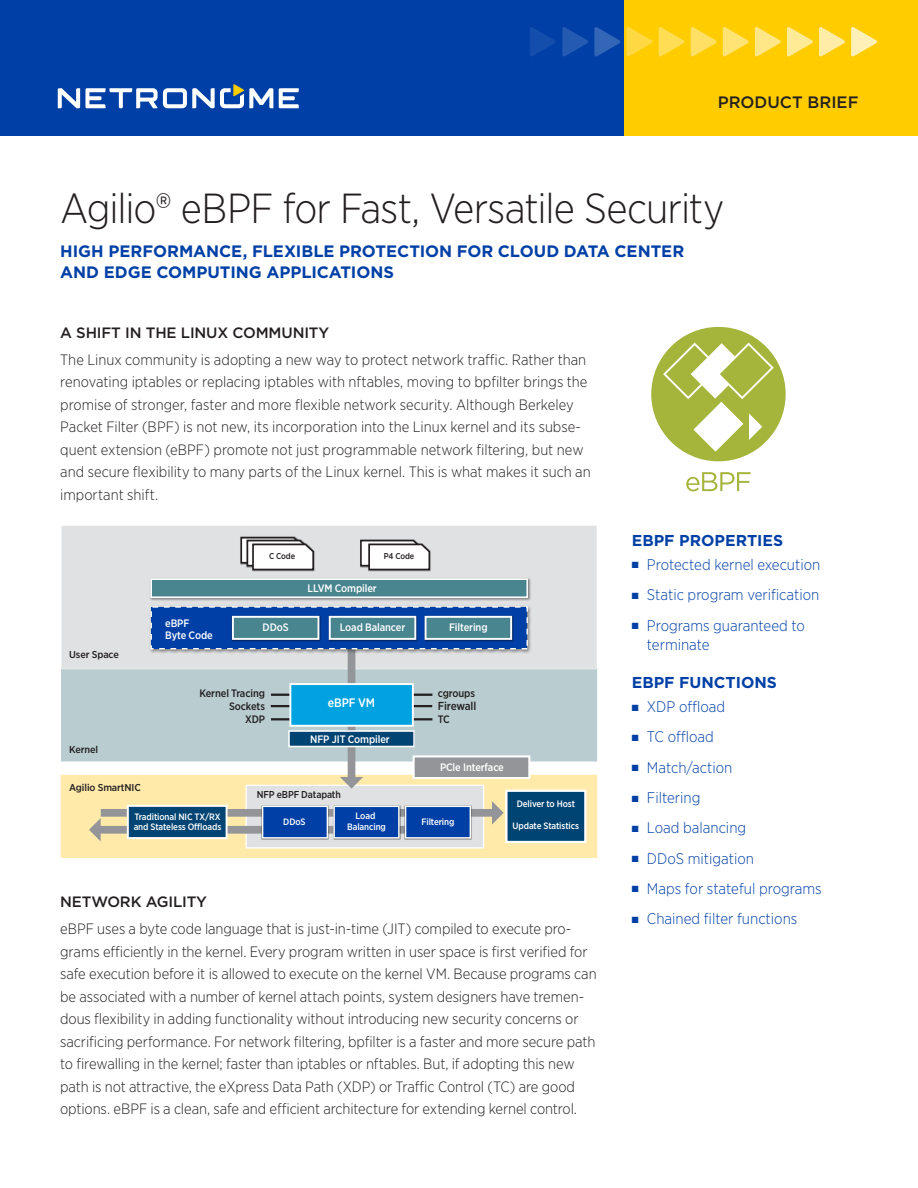
<style>
.page{position:relative;width:918px;height:1188px;background:#fff}
.page>*{position:absolute;margin:0;border:0;box-sizing:border-box;transform-origin:0 0}
._01_Title{font:300 42px "Gotham Narrow";letter-spacing:-.02em;color:#231f20}
._01_Title_Subhead{font:700 16.5px/21px "Gotham";letter-spacing:-.005em;color:#0040a6}
.t1{font:500 16.5px "Gotham";color:#231f20}
._03_Sidebar_Heading{font:700 15.75px "Gotham";color:#0040a6}
.t2{font:300 15.3px/19.5px "Gotham Narrow";color:#0040a6}
._02_Body_Text{font:300 15px/22.5px "Gotham Narrow";letter-spacing:-.005em;color:#231f20}
._02_Body_Subhead{font:500 15px "Gotham";letter-spacing:-.01em;color:#231f20}
.t3{font:500 12.3px "Gotham Narrow";color:#fff}
.t4{font:500 11.55px "Gotham Narrow";letter-spacing:-.01em;color:#231f20}
.t5{font:500 10.8px/12.3px "Gotham Narrow";letter-spacing:-.01em;color:#fff}
.t6{font:500 10.8px/12.8px "Gotham Narrow";letter-spacing:-.01em;color:#231f20;text-align:right}
.t7{font:500 10.05px "Gotham Narrow";letter-spacing:-.01em;color:#231f20;scale:1.05 1}
.t8{font:500 10.05px "Gotham Narrow";letter-spacing:-.01em;color:#231f20}
.t9{font:500 9.3px/10.8px "Gotham Narrow";letter-spacing:-.01em;color:#fff}
.t10{font:500 8.4px "Gotham Narrow";letter-spacing:-.01em;color:#231f20}
</style>
<div class="page">
<div style="left:0;top:0;width:624px;height:136px;background:#0040a6"></div>
<div style="left:624px;top:0;width:294px;height:136px;background:#fc0"></div>
<svg style="left:851px;top:27px;width:26px;height:29px"></svg>
<svg style="left:819px;top:27px;width:26px;height:29px"></svg>
<svg style="left:787px;top:27px;width:26px;height:29px"></svg>
<svg style="left:755px;top:27px;width:26px;height:29px"></svg>
<svg style="left:723px;top:27px;width:26px;height:29px"></svg>
<svg style="left:691px;top:27px;width:26px;height:29px"></svg>
<svg style="left:659px;top:27px;width:25px;height:29px"></svg>
<svg style="left:627px;top:27px;width:25px;height:29px"></svg>
<svg style="left:594px;top:27px;width:26px;height:29px"></svg>
<svg style="left:562px;top:27px;width:26px;height:29px"></svg>
<svg style="left:530px;top:27px;width:25px;height:29px"></svg>
<svg style="left:279px;top:88px;width:20px;height:20px"></svg>
<svg style="left:58px;top:84px;width:215px;height:24px"></svg>
<div style="left:61px;top:526px;width:536px;height:142px;background:#e0e1e3"></div>
<div style="left:61px;top:668px;width:537px;height:94px;background:#b9cdd1"></div>
<div style="left:60px;top:774px;width:538px;height:84px;background:#ffeaaa"></div>
<img style="left:148px;top:576px;width:384px;height:26px">
<div style="left:151px;top:579px;width:376px;height:18px;background:#48858e"></div>
<div style="left:150px;top:578px;width:378px;height:20px;border:2px solid #fff"></div>
<div style="left:414px;top:756px;width:115px;height:22px;background:#939598"></div>
<div style="left:413px;top:755px;width:117px;height:24px;border:2px solid #fff"></div>
<div style="left:348px;top:644px;width:7px;height:135px;background:#939598"></div>
<svg style="left:246px;top:777px;width:238px;height:71px;background:#e6e3da"></svg>
<div style="left:99px;top:826px;width:319px;height:8px;background:#939598"></div>
<svg style="left:89px;top:818px;width:12px;height:23px"></svg>
<div style="left:289px;top:731px;width:125px;height:16px;background:#004473"></div>
<div style="left:288px;top:730px;width:127px;height:17px;border:2px solid #fff"></div>
<img style="left:251px;top:543px;width:65px;height:29px">
<svg style="left:240px;top:536px;width:75px;height:35px"></svg>
<img style="left:367px;top:571px;width:65px;height:1px">
<svg style="left:359px;top:539px;width:73px;height:32px"></svg>
<svg style="left:414px;top:694px;width:18px;height:2px"></svg>
<svg style="left:414px;top:705px;width:18px;height:2px"></svg>
<svg style="left:414px;top:718px;width:18px;height:2px"></svg>
<svg style="left:271px;top:694px;width:18px;height:2px"></svg>
<svg style="left:271px;top:705px;width:18px;height:2px"></svg>
<svg style="left:271px;top:718px;width:18px;height:2px"></svg>
<div style="left:101px;top:809px;width:393px;height:8px;background:#939598"></div>
<svg style="left:492px;top:801px;width:12px;height:24px"></svg>
<div style="left:128px;top:806px;width:99px;height:32px;background:#004473"></div>
<div style="left:127px;top:805px;width:101px;height:34px;border:2px solid #fff"></div>
<div style="left:506px;top:791px;width:79px;height:51px;background:#004473"></div>
<div style="left:505px;top:790px;width:81px;height:53px;border:2px solid #fff"></div>
<img style="left:261px;top:805px;width:69px;height:35px">
<div style="left:263px;top:806px;width:64px;height:32px;background:#0040a6"></div>
<div style="left:262px;top:806px;width:66px;height:33px;border:1px solid #fff"></div>
<img style="left:332px;top:805px;width:69px;height:35px">
<div style="left:334px;top:806px;width:65px;height:32px;background:#0040a6"></div>
<div style="left:333px;top:806px;width:67px;height:33px;border:1px solid #fff"></div>
<img style="left:404px;top:805px;width:69px;height:35px">
<div style="left:406px;top:806px;width:64px;height:32px;background:#0040a6"></div>
<div style="left:405px;top:806px;width:66px;height:33px;border:1px solid #fff"></div>
<div style="left:290px;top:684px;width:123px;height:42px;background:#00a3e0"></div>
<div style="left:289px;top:683px;width:125px;height:44px;border:2px solid #fff"></div>
<img style="left:147px;top:603px;width:387px;height:53px">
<div style="left:151px;top:607px;width:376px;height:42px;background:#0040a6"></div>
<div style="left:151px;top:606px;width:377px;height:43px;border:1px dashed #fff"></div>
<img style="left:231px;top:615px;width:90px;height:27px">
<div style="left:233px;top:617px;width:85px;height:22px;background:#48858e"></div>
<div style="left:232px;top:616px;width:87px;height:24px;border:2px solid #fff"></div>
<img style="left:328px;top:615px;width:90px;height:27px">
<div style="left:330px;top:617px;width:85px;height:22px;background:#48858e"></div>
<div style="left:329px;top:616px;width:87px;height:24px;border:2px solid #fff"></div>
<img style="left:424px;top:615px;width:90px;height:27px">
<div style="left:426px;top:617px;width:85px;height:22px;background:#48858e"></div>
<div style="left:425px;top:616px;width:87px;height:24px;border:2px solid #fff"></div>
<div style="left:651px;top:327px;width:135px;height:134px;background:#a5b43b;border-radius:50%"></div>
<svg style="left:662px;top:341px;width:113px;height:111px"></svg>
<svg style="left:686px;top:472px;width:65px;height:19px"></svg>
<p class="t1" style="left:718px;top:92px;width:142px">PRODUCT BRIEF</p>
<p class="_01_Title" style="left:60px;top:183px;width:666px">Agilio® eBPF for Fast, Versatile Security</p>
<p class="_01_Title_Subhead" style="left:60px;top:240px;width:626px">HIGH PERFORMANCE, FLEXIBLE PROTECTION FOR CLOUD DATA CENTER<br>AND EDGE COMPUTING APPLICATIONS</p>
<p class="_02_Body_Subhead" style="left:60px;top:323px;width:271px">A SHIFT IN THE LINUX COMMUNITY</p>
<p class="_02_Body_Text" style="left:60px;top:348px;width:532px">The Linux community is adopting a new way to protect network traffic. Rather than renovating iptables or replacing iptables with nftables, moving to bpfilter brings the promise of stronger, faster and more flexible network security. Although Berkeley Packet Filter (BPF) is not new, its incorporation into the Linux kernel and its subse&shy;quent extension (eBPF) promote not just programmable network filtering, but new and secure flexibility to many parts of the Linux kernel. This is what makes it such an important shift.</p>
<p class="t10" style="left:269px;top:551px;width:27px">C Code</p>
<p class="t10" style="left:384px;top:551px;width:32px">P4 Code</p>
<p class="t5" style="left:308px;top:582px;width:71px">LLVM Compiler</p>
<p class="t7" style="left:69px;top:649px;width:49px">User Space</p>
<p class="t5" style="left:165px;top:616px;width:49px">eBPF<br>Byte Code</p>
<p class="t5" style="left:263px;top:621px;width:28px">DDoS</p>
<p class="t5" style="left:340px;top:621px;width:67px">Load Balancer</p>
<p class="t5" style="left:449px;top:621px;width:40px">Filtering</p>
<p class="t6" style="left:199px;top:687px;width:67px">Kernel Tracing<br>Sockets<br>XDP</p>
<p class="t6" style="left:438px;top:687px;width:39px">cgroups</p>
<p class="t3" style="left:328px;top:695px;width:49px">eBPF VM</p>
<p class="t4" style="left:438px;top:698px;width:40px">Firewall</p>
<p class="t6" style="left:438px;top:712px;width:14px">TC</p>
<p class="t7" style="left:69px;top:743px;width:29px">Kernel</p>
<p class="t7" style="left:69px;top:781px;width:70px">Agilio SmartNIC</p>
<p class="t9" style="left:134px;top:811px;width:89px">Traditional NIC TX/RX and Stateless Offloads</p>
<p class="t5" style="left:310px;top:733px;width:81px">NFP JIT Compiler</p>
<p class="t5" style="left:440px;top:761px;width:65px">PCle Interface</p>
<p class="t8" style="left:257px;top:788px;width:86px">NFP eBPF Datapath</p>
<p class="t9" style="left:283px;top:816px;width:24px">DDoS</p>
<p class="t9" style="left:347px;top:810px;width:40px;text-align:center">Load<br>Balancing</p>
<p class="t9" style="left:421px;top:816px;width:35px">Filtering</p>
<p class="t9" style="left:517px;top:798px;width:60px">Deliver to Host</p>
<p class="t9" style="left:513px;top:820px;width:68px">Update Statistics</p>
<p class="_02_Body_Subhead" style="left:60px;top:892px;width:148px">NETWORK AGILITY</p>
<p class="_02_Body_Text" style="left:60px;top:917px;width:538px">eBPF uses a byte code language that is just-in-time (JIT) compiled to execute pro&shy;grams efficiently in the kernel. Every program written in user space is first verified for safe execution before it is allowed to execute on the kernel VM. Because programs can be associated with a number of kernel attach points, system designers have tremen&shy;dous flexibility in adding functionality without introducing new security concerns or sacrificing performance. For network filtering, bpfilter is a faster and more secure path to firewalling in the kernel; faster than iptables or nftables. But, if adopting this new path is not attractive, the eXpress Data Path (XDP) or Traffic Control (TC) are good options. eBPF is a clean, safe and efficient architecture for extending kernel control.</p>
<p class="_03_Sidebar_Heading" style="left:632px;top:530px;width:153px">EBPF PROPERTIES</p>
<p class="t2" style="left:632px;top:554px;width:190px">■ Protected kernel execution</p>
<p class="t2" style="left:632px;top:585px;width:189px">■ Static program verification</p>
<p class="t2" style="left:647px;top:615px;width:160px;text-indent:-15px">■ Programs guaranteed to terminate</p>
<p class="_03_Sidebar_Heading" style="left:632px;top:672px;width:147px">EBPF FUNCTIONS</p>
<p class="t2" style="left:632px;top:697px;width:95px">■ XDP offload</p>
<p class="t2" style="left:632px;top:727px;width:84px">■ TC offload</p>
<p class="t2" style="left:632px;top:757px;width:102px">■ Match/action</p>
<p class="t2" style="left:632px;top:788px;width:70px">■ Filtering</p>
<p class="t2" style="left:632px;top:818px;width:116px">■ Load balancing</p>
<p class="t2" style="left:632px;top:848px;width:124px">■ DDoS mitigation</p>
<p class="t2" style="left:632px;top:878px;width:191px">■ Maps for stateful programs</p>
<p class="t2" style="left:632px;top:909px;width:167px">■ Chained filter functions</p>
</div>
